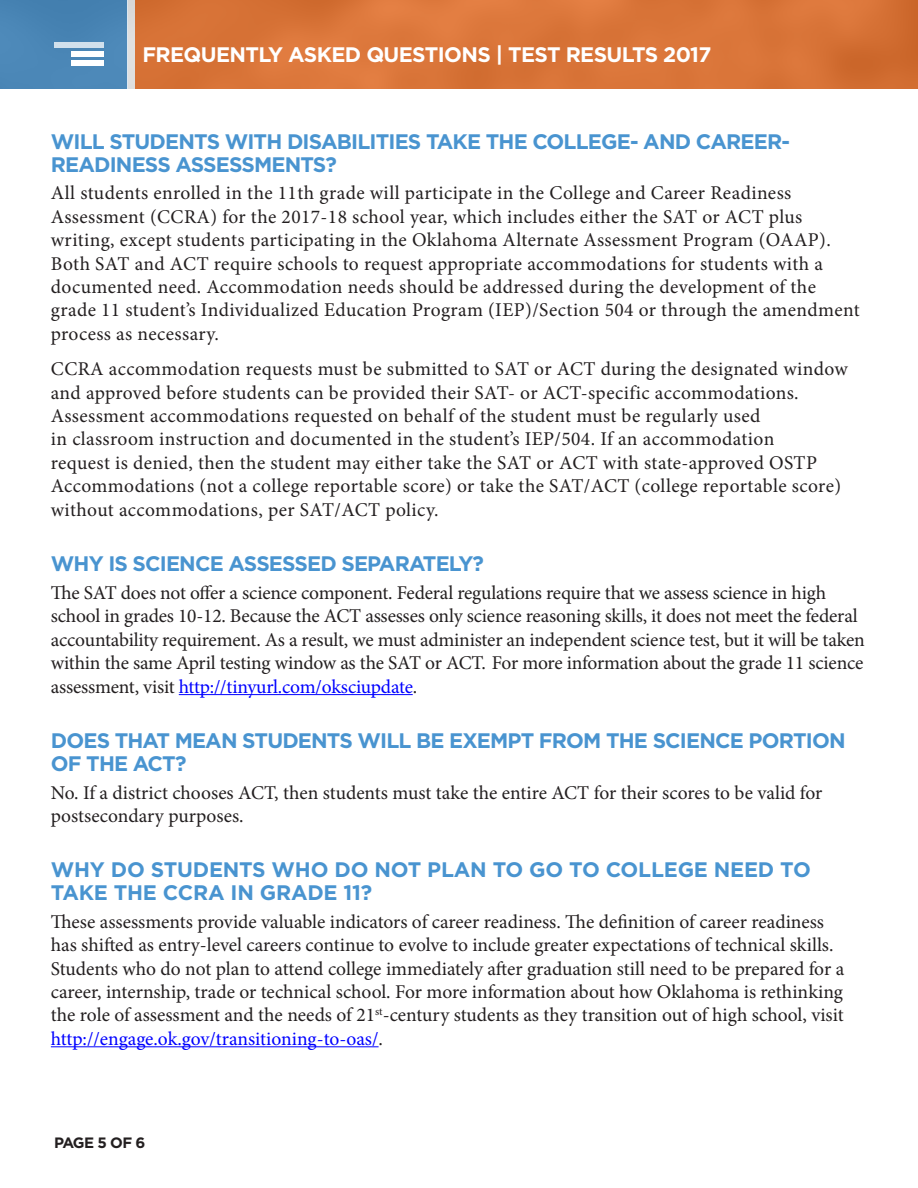
<style>
.page{position:relative;width:918px;height:1188px;background:#fff}
.page>*{position:absolute;margin:0;border:0;box-sizing:border-box;transform-origin:0 0}
.t1{font:700 21px/22.5px "Gotham";letter-spacing:-.04em;color:#4994d0}
.t2{font:700 21px/22.5px "Gotham";letter-spacing:-.01em;color:#4994d0}
.t3{font:700 21px "Gotham";letter-spacing:-.03em;color:#fff}
.Body{font:19.5px/23.4px "Minion Pro";letter-spacing:.005em;color:#231f20}
.t4{font:700 15px "Gotham";letter-spacing:-.06em;color:#231f20}
.s1{color:#00f}
</style>
<div class="page">
<div style="left:135px;top:0;width:783px;height:89px;background:#d97539"></div>
<div style="left:0;top:0;width:127px;height:89px;background:#4b87b7"></div>
<div style="left:127px;top:0;width:8px;height:89px;background:#dfdfdf"></div>
<div style="left:54px;top:43px;width:50px;height:5px;background:#d1e0ec"></div>
<div style="left:71px;top:51px;width:33px;height:6px;background:#fff"></div>
<div style="left:71px;top:60px;width:33px;height:5px;background:#fff"></div>
<hr style="left:179px;top:694px;width:234px;height:1px;background:#00f">
<hr style="left:51px;top:1046px;width:328px;height:1px;background:#00f">
<p class="t3" style="left:142px;top:43px;width:571px">FREQUENTLY ASKED QUESTIONS | TEST RESULTS 2017</p>
<p class="t1" style="left:51px;top:130px;width:741px">WILL STUDENTS WITH DISABILITIES TAKE THE COLLEGE- AND CAREER-<br>READINESS ASSESSMENTS?</p>
<p class="Body" style="left:51px;top:182px;width:810px">All students enrolled in the 11th grade will participate in the College and Career Readiness Assessment (CCRA) for the 2017-18 school year, which includes either the SAT or ACT plus writing, except students participating in the Oklahoma Alternate Assessment Program (OAAP).<br>Both SAT and ACT require schools to request appropriate accommodations for students with a documented need. Accommodation needs should be addressed during the development of the grade 11 student’s Individualized Education Program (IEP)/Section 504 or through the amendment process as necessary.</p>
<p class="Body" style="left:51px;top:357px;width:799px">CCRA accommodation requests must be submitted to SAT or ACT during the designated window and approved before students can be provided their SAT- or ACT-specific accommodations.<br>Assessment accommodations requested on behalf of the student must be regularly used<br>in classroom instruction and documented in the student’s IEP/504. If an accommodation<br>request is denied, then the student may either take the SAT or ACT with state-approved OSTP Accommodations (not a college reportable score) or take the SAT/ACT (college reportable score) without accommodations, per SAT/ACT policy.</p>
<p class="t1" style="left:51px;top:552px;width:435px">WHY IS SCIENCE ASSESSED SEPARATELY?</p>
<p class="Body" style="left:51px;top:581px;width:816px">The SAT does not offer a science component. Federal regulations require that we assess science in high school in grades 10-12. Because the ACT assesses only science reasoning skills, it does not meet the federal accountability requirement. As a result, we must administer an independent science test, but it will be taken within the same April testing window as the SAT or ACT. For more information about the grade 11 science assessment, visit <span class="s1">http://tinyurl.com/oksciupdate</span>.</p>
<p class="t1" style="left:51px;top:729px;width:796px">DOES THAT MEAN STUDENTS WILL BE EXEMPT FROM THE SCIENCE PORTION<br>OF THE ACT?</p>
<p class="Body" style="left:51px;top:781px;width:773px">No. If a district chooses ACT, then students must take the entire ACT for their scores to be valid for postsecondary purposes.</p>
<p class="t2" style="left:51px;top:858px;width:762px">WHY DO STUDENTS WHO DO NOT PLAN TO GO TO COLLEGE NEED TO<br>TAKE THE CCRA IN GRADE 11?</p>
<p class="Body" style="left:51px;top:910px;width:795px">These assessments provide valuable indicators of career readiness. The definition of career readiness has shifted as entry-level careers continue to evolve to include greater expectations of technical skills.<br>Students who do not plan to attend college immediately after graduation still need to be prepared for a career, internship, trade or technical school. For more information about how Oklahoma is rethinking the role of assessment and the needs of 21<sup>st</sup>-century students as they transition out of high school, visit <span class="s1">http://engage.ok.gov/transitioning-to-oas/</span>.</p>
<p class="t4" style="left:54px;top:1134px;width:93px">PAGE 5 OF 6</p>
</div>
